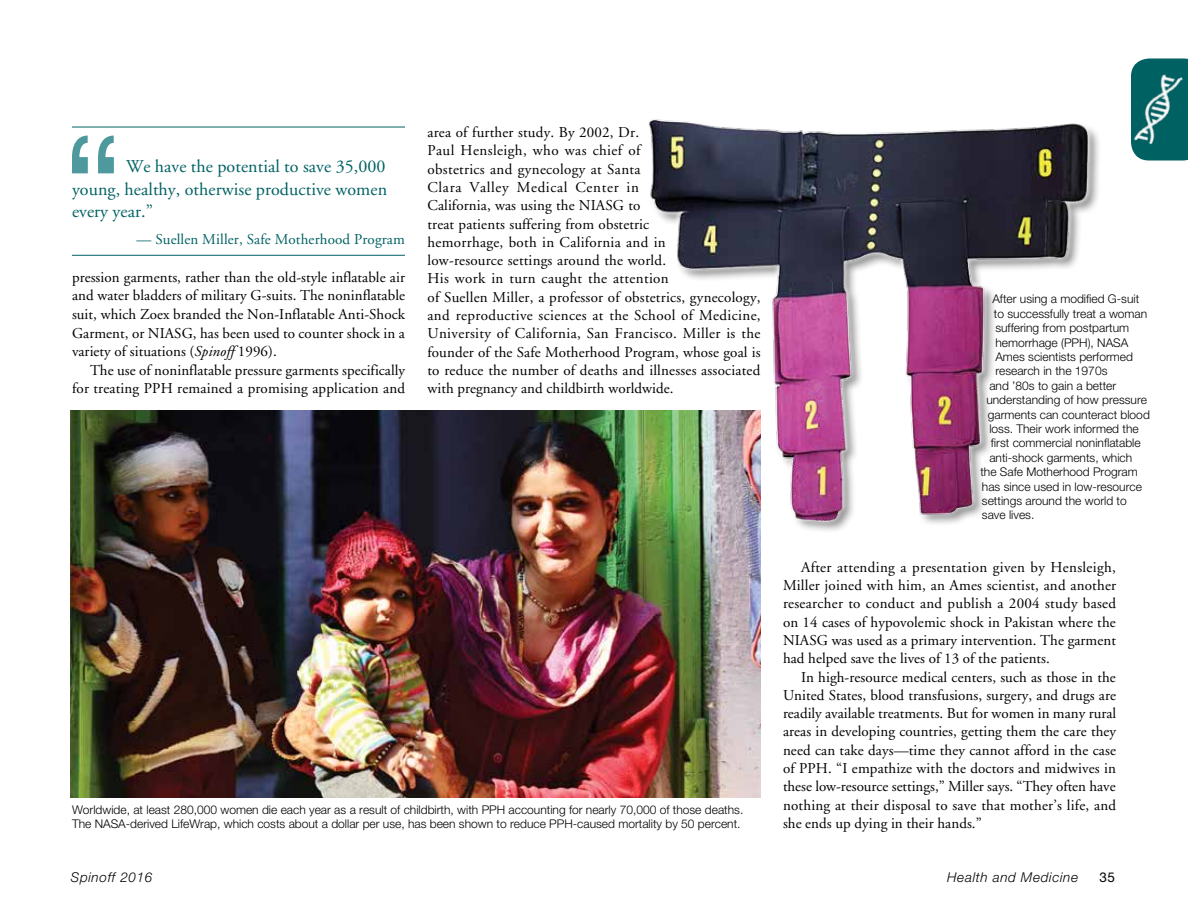
<style>
.page{position:relative;width:1188px;height:918px;background:#fff}
.page>*{position:absolute;margin:0;border:0;box-sizing:border-box;transform-origin:0 0}
.t1{font:18px/22.5px "Adobe Garamond";letter-spacing:.005em;color:#006163;text-align:justify}
.t2{font:15px/18.3px "Adobe Garamond";letter-spacing:.015em;color:#000;text-align:justify}
.t3{font:15px "Adobe Garamond";letter-spacing:.01em;color:#006163}
.t4{font:italic 300 13.5px "Helvetica Neue";letter-spacing:.05em;color:#000}
.t5{font:13.5px "Helvetica Neue";color:#000}
.t6{font:300 12px/14.4px "Helvetica Neue";color:#000}
.s1{font-style:italic}
</style>
<div class="page">
<svg style="left:1133px;top:58px;width:55px;height:102px"></svg>
<img style="left:1131px;top:67px;width:57px;height:84px">
<img style="left:648px;top:119px;width:451px;height:414px">
<img style="left:71px;top:410px;width:689px;height:388px">
<hr style="left:72px;top:127px;width:333px;height:1px;background:#006163">
<hr style="left:72px;top:255px;width:333px;height:1px;background:#006163">
<svg style="left:72px;top:136px;width:42px;height:37px"></svg>
<p class="t1" style="left:72px;top:156px;width:317px;text-indent:54px">We have the potential to save 35,000 young, healthy, otherwise productive women every year.”</p>
<p class="t3" style="left:137px;top:232px;width:270px">— Suellen Miller, Safe Motherhood Program</p>
<p class="t2" style="left:72px;top:268px;width:335px">pression garments, rather than the old-style inflatable air and water bladders of military G-suits. The noninflatable suit, which Zoex branded the Non-Inflatable Anti-Shock Garment, or NIASG, has been used to counter shock in a variety of situations (<span class="s1">Spinoff</span> 1996).</p>
<p class="t2" style="left:72px;top:361px;width:335px;text-align:right">The use of noninflatable pressure garments specifically for treating PPH remained a promising application and</p>
<p class="t2" style="left:428px;top:123px;width:335px;text-align:left">area of further study. By 2002, Dr.<br>Paul Hensleigh, who was chief of<br>obstetrics and gynecology at Santa<br>Clara Valley Medical Center in<br>California, was using the NIASG to<br>treat patients suffering from obstetric<br>hemorrhage, both in California and in<br>low-resource settings around the world.<br>His work in turn caught the attention<br>of Suellen Miller, a professor of obstetrics, gynecology, and reproductive sciences at the School of Medicine, University of California, San Francisco. Miller is the founder of the Safe Motherhood Program, whose goal is to reduce the number of deaths and illnesses associated with pregnancy and childbirth worldwide.</p>
<p class="t6" style="left:72px;top:802px;width:673px">Worldwide, at least 280,000 women die each year as a result of childbirth, with PPH accounting for nearly 70,000 of those deaths.<br>The NASA-derived LifeWrap, which costs about a dollar per use, has been shown to reduce PPH-caused mortality by 50 percent.</p>
<p class="t6" style="left:992px;top:292px;width:148px">After using a modified G-suit</p>
<p class="t6" style="left:994px;top:306px;width:155px">to successfully treat a woman</p>
<p class="t6" style="left:995px;top:320px;width:135px">suffering from postpartum</p>
<p class="t6" style="left:995px;top:335px;width:134px">hemorrhage (PPH), NASA</p>
<p class="t6" style="left:995px;top:349px;width:139px">Ames scientists performed</p>
<p class="t6" style="left:995px;top:364px;width:114px">research in the 1970s</p>
<p class="t6" style="left:989px;top:378px;width:128px">and ’80s to gain a better</p>
<p class="t6" style="left:986px;top:392px;width:162px">understanding of how pressure</p>
<p class="t6" style="left:988px;top:407px;width:163px">garments can counteract blood</p>
<p class="t6" style="left:989px;top:421px;width:151px">loss. Their work informed the</p>
<p class="t6" style="left:991px;top:436px;width:151px">first commercial noninflatable</p>
<p class="t6" style="left:989px;top:450px;width:144px">anti-shock garments, which</p>
<p class="t6" style="left:980px;top:464px;width:159px">the Safe Motherhood Program</p>
<p class="t6" style="left:982px;top:479px;width:162px">has since used in low-resource</p>
<p class="t6" style="left:982px;top:493px;width:146px">settings around the world to</p>
<p class="t6" style="left:982px;top:508px;width:54px">save lives.</p>
<p class="t2" style="left:783px;top:558px;width:335px;text-indent:18px">After attending a presentation given by Hensleigh, Miller joined with him, an Ames scientist, and another researcher to conduct and publish a 2004 study based on 14 cases of hypovolemic shock in Pakistan where the NIASG was used as a primary intervention. The garment had helped save the lives of 13 of the patients.</p>
<p class="t2" style="left:783px;top:668px;width:335px;text-indent:18px">In high-resource medical centers, such as those in the United States, blood transfusions, surgery, and drugs are readily available treatments. But for women in many rural areas in developing countries, getting them the care they need can take days—time they cannot afford in the case of PPH. “I empathize with the doctors and midwives in these low-resource settings,” Miller says. “They often have nothing at their disposal to save that mother’s life, and she ends up dying in their hands.”</p>
<p class="t4" style="left:71px;top:869px;width:83px">Spinoff 2016</p>
<p class="t4" style="left:947px;top:869px;width:133px">Health and Medicine</p>
<p class="t5" style="left:1100px;top:869px;width:17px">35</p>
</div>
